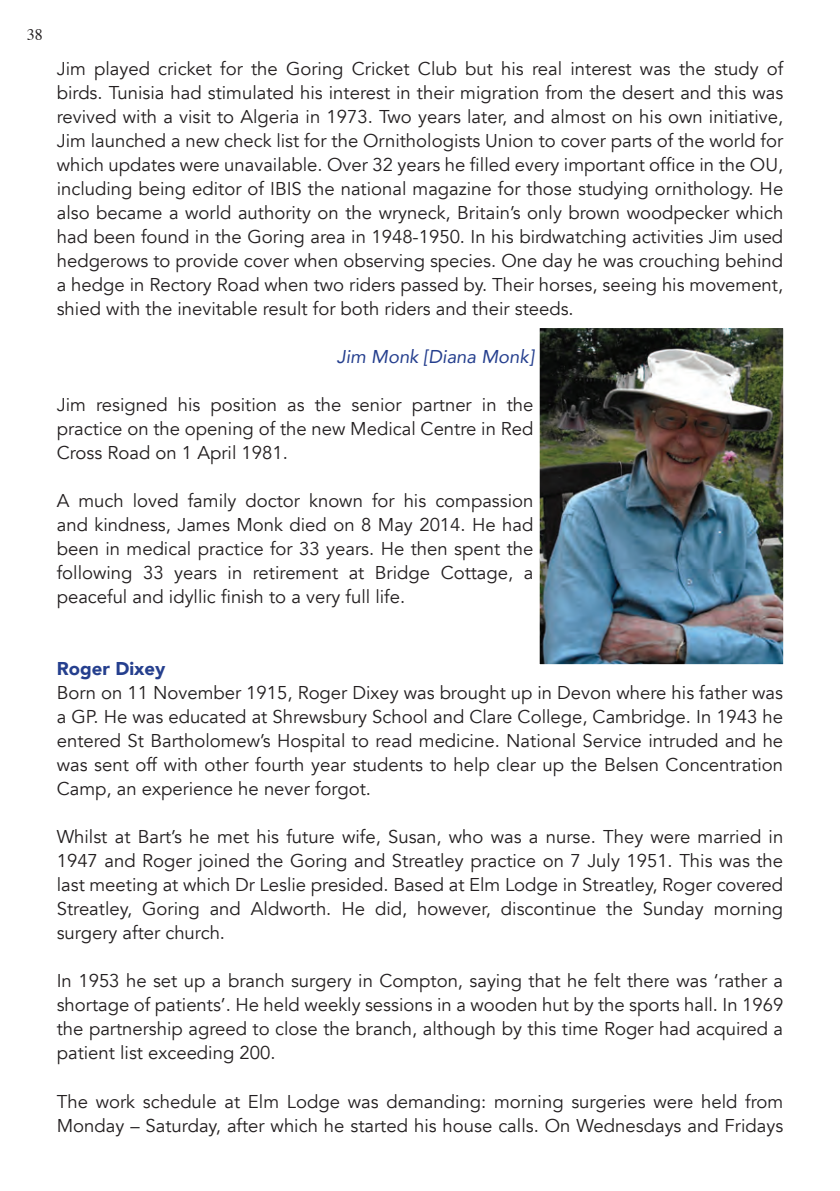
<style>
.page{position:relative;width:840px;height:1191px;background:#fff}
.page>*{position:absolute;margin:0;border:0;box-sizing:border-box;transform-origin:0 0}
.t1{font:18.4px/24px "Avenir";color:#231f20;text-align:justify}
.t2{font:italic 18.4px "Avenir";color:#253f8e}
.t3{font:900 18.4px "Avenir";color:#253f8e}
.t4{font:16px "Times";color:#231f20}
</style>
<div class="page">
<img style="left:540px;top:329px;width:242px;height:334px">
<div style="left:533px;top:322px;width:256px;height:348px;border:6px solid #fff"></div>
<p class="t4" style="left:27px;top:20px;width:17px">38</p>
<p class="t1" style="left:57px;top:57px;width:727px">Jim played cricket for the Goring Cricket Club but his real interest was the study of birds. Tunisia had stimulated his interest in their migration from the desert and this was revived with a visit to Algeria in 1973. Two years later, and almost on his own initiative, Jim launched a new check list for the Ornithologists Union to cover parts of the world for which updates were unavailable. Over 32 years he filled every important office in the OU, including being editor of IBIS the national magazine for those studying ornithology. He also became a world authority on the wryneck, Britain’s only brown woodpecker which had been found in the Goring area in 1948-1950. In his birdwatching activities Jim used hedgerows to provide cover when observing species. One day he was crouching behind a hedge in Rectory Road when two riders passed by. Their horses, seeing his movement, shied with the inevitable result for both riders and their steeds.</p>
<p class="t2" style="left:337px;top:345px;width:198px">Jim Monk [Diana Monk]</p>
<p class="t1" style="left:57px;top:393px;width:478px">Jim resigned his position as the senior partner in the practice on the opening of the new Medical Centre in Red Cross Road on 1 April 1981.</p>
<p class="t1" style="left:57px;top:489px;width:478px">A much loved family doctor known for his compassion and kindness, James Monk died on 8 May 2014. He had been in medical practice for 33 years. He then spent the following 33 years in retirement at Bridge Cottage, a peaceful and idyllic finish to a very full life.</p>
<p class="t3" style="left:57px;top:653px;width:110px">Roger Dixey</p>
<p class="t1" style="left:57px;top:681px;width:727px">Born on 11 November 1915, Roger Dixey was brought up in Devon where his father was a GP. He was educated at Shrewsbury School and Clare College, Cambridge. In 1943 he entered St Bartholomew’s Hospital to read medicine. National Service intruded and he was sent off with other fourth year students to help clear up the Belsen Concentration Camp, an experience he never forgot.</p>
<p class="t1" style="left:57px;top:825px;width:727px">Whilst at Bart’s he met his future wife, Susan, who was a nurse. They were married in 1947 and Roger joined the Goring and Streatley practice on 7 July 1951. This was the last meeting at which Dr Leslie presided. Based at Elm Lodge in Streatley, Roger covered Streatley, Goring and Aldworth. He did, however, discontinue the Sunday morning surgery after church.</p>
<p class="t1" style="left:57px;top:969px;width:727px">In 1953 he set up a branch surgery in Compton, saying that he felt there was ‘rather a shortage of patients’. He held weekly sessions in a wooden hut by the sports hall. In 1969 the partnership agreed to close the branch, although by this time Roger had acquired a patient list exceeding 200.</p>
<p class="t1" style="left:57px;top:1089px;width:727px">The work schedule at Elm Lodge was demanding: morning surgeries were held from<br>Monday – Saturday, after which he started his house calls. On Wednesdays and Fridays</p>
</div>
